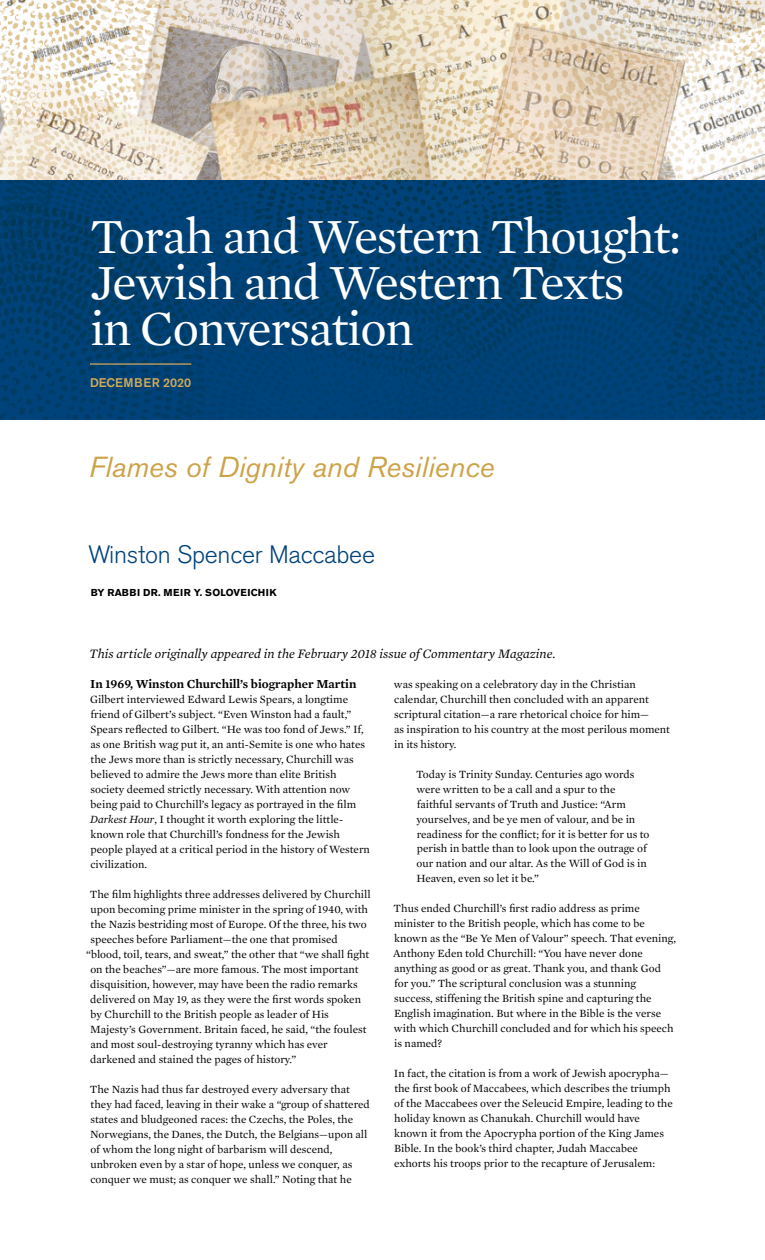
<style>
.page{position:relative;width:765px;height:1260px;background:#fff}
.page>*{position:absolute;margin:0;border:0;box-sizing:border-box;transform-origin:0 0}
.t1{font:50px/46.2px "Mercury Text G1";letter-spacing:-.025em;color:#fff}
.t2{font:italic 28.75px "Akzidenz Grotesk BE";color:#cda349}
.t3{font:300 25px "Akzidenz Grotesk BE";letter-spacing:-.01em;color:#00437b}
.t4{font:italic 13.12px "Mercury Text G1";color:#000}
.t5{font:600 12.5px "Mercury Text G1";color:#000}
.t6{font:500 12.5px "Akzidenz Grotesk BE";color:#d1aa5b}
.t7{font:11.25px/15px "Mercury Text G1";color:#000}
.t8{font:700 10px "Akzidenz Grotesk BE";letter-spacing:.03em;color:#000}
.s1{font-style:italic}
</style>
<div class="page">
<img style="left:0;top:0;width:765px;height:420px">
<hr style="left:90px;top:363px;width:101px;height:2px;background:#d1aa5b">
<h1 class="t1" style="left:90px;top:212px;width:593px">Torah and Western Thought:<br>Jewish and Western Texts<br>in Conversation</h1>
<p class="t6" style="left:90px;top:375px;width:103px">DECEMBER 2020</p>
<h2 class="t2" style="left:89px;top:449px;width:407px">Flames of Dignity and Resilience</h2>
<h3 class="t3" style="left:89px;top:541px;width:288px">Winston Spencer Maccabee</h3>
<p class="t8" style="left:91px;top:586px;width:187px">BY RABBI DR. MEIR Y. SOLOVEICHIK</p>
<p class="t4" style="left:90px;top:645px;width:467px">This article originally appeared in the February 2018 issue of Commentary Magazine.</p>
<p class="t5" style="left:90px;top:676px;width:268px">In 1969, Winston Churchill’s biographer Martin</p>
<p class="t7" style="left:90px;top:691px;width:281px">Gilbert interviewed Edward Lewis Spears, a longtime friend of Gilbert’s subject. “Even Winston had a fault,” Spears reflected to Gilbert. “He was too fond of Jews.” If, as one British wag put it, an anti-Semite is one who hates the Jews more than is strictly necessary, Churchill was believed to admire the Jews more than elite British society deemed strictly necessary. With attention now being paid to Churchill’s legacy as portrayed in the film <span class="s1">Darkest Hour</span>, I thought it worth exploring the little&shy;known role that Churchill’s fondness for the Jewish people played at a critical period in the history of Western civilization.</p>
<p class="t7" style="left:90px;top:886px;width:282px">The film highlights three addresses delivered by Churchill</p>
<p class="t7" style="left:91px;top:901px;width:279px">upon becoming prime minister in the spring of 1940, with</p>
<p class="t7" style="left:91px;top:916px;width:278px">the Nazis bestriding most of Europe. Of the three, his two</p>
<p class="t7" style="left:90px;top:931px;width:249px">speeches before Parliament—the one that promised</p>
<p class="t7" style="left:86px;top:946px;width:285px">“blood, toil, tears, and sweat,” the other that “we shall fight</p>
<p class="t7" style="left:90px;top:961px;width:270px">on the beaches”—are more famous. The most important</p>
<p class="t7" style="left:90px;top:976px;width:269px">disquisition, however, may have been the radio remarks</p>
<p class="t7" style="left:90px;top:991px;width:272px">delivered on May 19, as they were the first words spoken</p>
<p class="t7" style="left:91px;top:1006px;width:240px">by Churchill to the British people as leader of His</p>
<p class="t7" style="left:90px;top:1021px;width:278px">Majesty’s Government. Britain faced, he said, “the foulest</p>
<p class="t7" style="left:90px;top:1036px;width:239px">and most soul-destroying tyranny which has ever</p>
<p class="t7" style="left:90px;top:1051px;width:207px">darkened and stained the pages of history.”</p>
<p class="t7" style="left:90px;top:1081px;width:281px">The Nazis had thus far destroyed every adversary that they had faced, leaving in their wake a “group of shattered states and bludgeoned races: the Czechs, the Poles, the Norwegians, the Danes, the Dutch, the Belgians—upon all of whom the long night of barbarism will descend, unbroken even by a star of hope, unless we conquer, as conquer we must; as conquer we shall.” Noting that he</p>
<p class="t7" style="left:394px;top:676px;width:278px">was speaking on a celebratory day in the Christian calendar, Churchill then concluded with an apparent scriptural citation—a rare rhetorical choice for him—<br>as inspiration to his country at the most perilous moment in its history.</p>
<p class="t7" style="left:416px;top:766px;width:235px">Today is Trinity Sunday. Centuries ago words were written to be a call and a spur to the faithful servants of Truth and Justice: “Arm yourselves, and be ye men of valour, and be in readiness for the conflict; for it is better for us to perish in battle than to look upon the outrage of our nation and our altar. As the Will of God is in Heaven, even so let it be.”</p>
<p class="t7" style="left:393px;top:901px;width:284px">Thus ended Churchill’s first radio address as prime minister to the British people, which has come to be known as the “Be Ye Men of Valour” speech. That evening, Anthony Eden told Churchill: “You have never done anything as good or as great. Thank you, and thank God for you.” The scriptural conclusion was a stunning success, stiffening the British spine and capturing the English imagination. But where in the Bible is the verse with which Churchill concluded and for which his speech is named?</p>
<p class="t7" style="left:394px;top:1066px;width:280px">In fact, the citation is from a work of Jewish apocrypha— the first book of Maccabees, which describes the triumph of the Maccabees over the Seleucid Empire, leading to the holiday known as Chanukah. Churchill would have known it from the Apocrypha portion of the King James Bible. In the book’s third chapter, Judah Maccabee exhorts his troops prior to the recapture of Jerusalem:</p>
</div>
